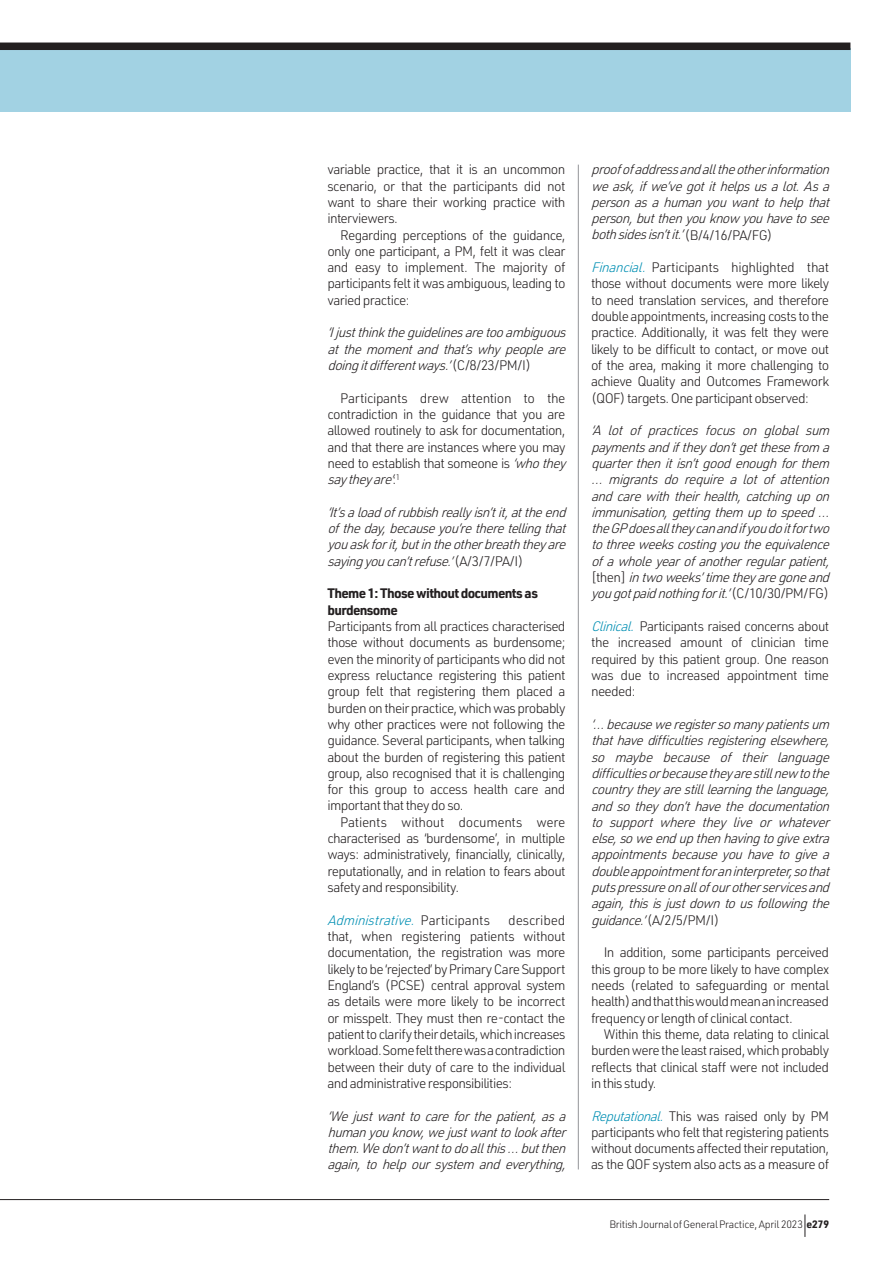
<style>
.page{position:relative;width:893px;height:1263px;background:#fff}
.page>*{position:absolute;margin:0;border:0;box-sizing:border-box;transform-origin:0 0}
.t1{font:300 13.5px/16.4px "URWDIN";letter-spacing:-.05em;color:#231f20;text-align:justify}
.t2{font:italic 300 13.5px/16.4px "URWDIN";letter-spacing:-.05em;color:#231f20;text-align:justify}
.t3{font:700 13.5px/16.4px "URWDIN";letter-spacing:-.05em;color:#231f20}
.t4{font:italic 300 13.5px "URWDIN";color:#008fb3}
.t5{font:300 10.5px "URWDIN";letter-spacing:-.025em;color:#231f20}
.s1{font-style:normal}
.s2{font-style:italic}
.s3{font-style:normal;color:#231f20}
.s4{font-style:italic;color:#008fb3}
.s5{font-weight:700}
</style>
<div class="page">
<div style="left:0;top:48px;width:850px;height:64px;background:#a2d2e3"></div>
<div style="left:0;top:43px;width:850px;height:7px;background:#231f20"></div>
<hr style="left:578px;top:165px;width:1px;height:1004px;background:#939598">
<hr style="left:0;top:1199px;width:829px;height:1px;background:#231f20">
<svg style="left:805px;top:1214px;width:1px;height:23px"></svg>
<p class="t1" style="left:327px;top:161px;width:240px">variable practice, that it is an uncommon scenario, or that the participants did not want to share their working practice with interviewers.</p>
<p class="t1" style="left:327px;top:226px;width:240px;text-indent:13px">Regarding perceptions of the guidance, only one participant, a PM, felt it was clear and easy to implement. The majority of participants felt it was ambiguous, leading to varied practice:</p>
<p class="t2" style="left:327px;top:324px;width:244px">‘Ijustthinktheguidelinesaretooambiguous atthemomentandthat’swhypeopleare doingitdifferentways.’<span class="s1">( C / 8 / 2 3 / P M / I )</span></p>
<p class="t1" style="left:327px;top:389px;width:244px;text-align:left;text-indent:13px">Participants drew attention to the contradiction in the guidance that you are allowed routinely to ask for documentation, and that there are instances where you may need to establish that someone is <span class="s2">‘whothey saytheyare’</span>: <sup>1</sup></p>
<p class="t2" style="left:327px;top:503px;width:244px">‘It’saloadofrubbishreallyisn’tit,attheend oftheday,becauseyou’retheretellingthat youaskforit,butintheotherbreaththeyare sayingyoucan’trefuse.’<span class="s1">( A / 3 / 7 / PA / I )</span></p>
<p class="t3" style="left:327px;top:585px;width:212px">Theme 1: Those without documents as burdensome</p>
<p class="t1" style="left:327px;top:618px;width:240px">Participants from all practices characterised those without documents as burdensome; even the minority of participants who did not express reluctance registering this patient group felt that registering them placed a burden on their practice, which was probably why other practices were not following the guidance. Several participants, when talking about the burden of registering this patient group, also recognised that it is challenging for this group to access health care and important that they do so.</p>
<p class="t1" style="left:327px;top:813px;width:240px;text-indent:13px">Patients without documents were characterised as ‘burdensome’, in multiple ways: administratively, financially, clinically, reputationally, and in relation to fears about safety and responsibility.</p>
<p class="t4" style="left:327px;top:911px;width:164px">Administrative. <span class="s3">P a r t i c i p a n t s</span></p>
<p class="t1" style="left:327px;top:911px;width:240px;text-indent:181px">described that, when registering patients without documentation, the registration was more likely to be ‘rejected’ by Primary Care Support England’s (PCSE) central approval system as details were more likely to be incorrect or misspelt. They must then re-contact the patient to clarify their details, which increases workload. Some felt there was a contradiction between their duty of care to the individual and administrative responsibilities:</p>
<p class="t2" style="left:327px;top:1107px;width:244px">‘Wejustwanttocareforthepatient,asa humanyouknow,wejustwanttolookafter them.Wedon’twanttodoallthis… butthen again,tohelpoursystem andeverything,</p>
<p class="t2" style="left:591px;top:161px;width:244px">proofofaddressandalltheotherinformation weask,ifwe’vegotithelpsusalot.Asa personasahumanyouwanttohelpthat person,butthenyouknow youhavetosee bothsidesisn’tit.’<span class="s1">( B / 4 / 1 6 / PA/ F G )</span></p>
<p class="t1" style="left:591px;top:259px;width:240px"><span class="s4">Financial.</span> Participants highlighted that those without documents were more likely to need translation services, and therefore double appointments, increasing costs to the practice. Additionally, it was felt they were likely to be difficult to contact, or move out of the area, making it more challenging to achieve Quality and Outcomes Framework (QOF) targets. One participant observed:</p>
<p class="t2" style="left:591px;top:422px;width:244px">‘A lot of practices focus on global sum paymentsandiftheydon’tgetthesefrom a quarterthenitisn’tgoodenoughforthem … migrants do require a lot of attention andcarewiththeirhealth,catchingupon immunisation,gettingthem uptospeed… theGPdoesalltheycanandifyoudoitfortwo tothreeweekscostingyoutheequivalence ofawholeyearofanotherregularpatient, <span class="s1">[ t h e n ]</span> intwoweeks’timetheyaregoneand yougotpaidnothingforit.’<span class="s1">( C / 1 0 / 3 0 / P M / F G )</span></p>
<p class="t1" style="left:591px;top:618px;width:240px"><span class="s4">Clinical.</span> Participants raised concerns about the increased amount of clinician time required by this patient group. One reason was due to increased appointment time needed:</p>
<p class="t2" style="left:591px;top:716px;width:244px">‘… becauseweregistersomanypatientsum thathavedifficultiesregisteringelsewhere, so maybe because of their language difficultiesorbecausetheyarestillnew tothe countrytheyarestilllearningthelanguage, andsotheydon’thavethedocumentation to support where they live or whatever else,soweendupthenhavingtogiveextra appointmentsbecauseyouhavetogivea doubleappointmentforaninterpreter,sothat putspressureonallofourotherservicesand again,thisisjustdowntousfollowingthe guidance.’<span class="s1">(A/2/5/PM/I)</span></p>
<p class="t1" style="left:591px;top:944px;width:240px;text-indent:13px">In addition, some participants perceived this group to be more likely to have complex needs (related to safeguarding or mental health) and that this would mean an increased frequency or length of clinical contact.</p>
<p class="t1" style="left:591px;top:1025px;width:240px;text-indent:13px">Within this theme, data relating to clinical burden were the least raised, which probably reflects that clinical staff were not included in this study.</p>
<p class="t1" style="left:591px;top:1107px;width:240px"><span class="s4">Reputational.</span> This was raised only by PM participants who felt that registering patients without documents affected their reputation, as the QOF system also acts as a measure of</p>
<p class="t5" style="left:609px;top:1217px;width:221px">BritishJournalofGeneralPractice, April 2023 <span class="s5">e279</span></p>
</div>
